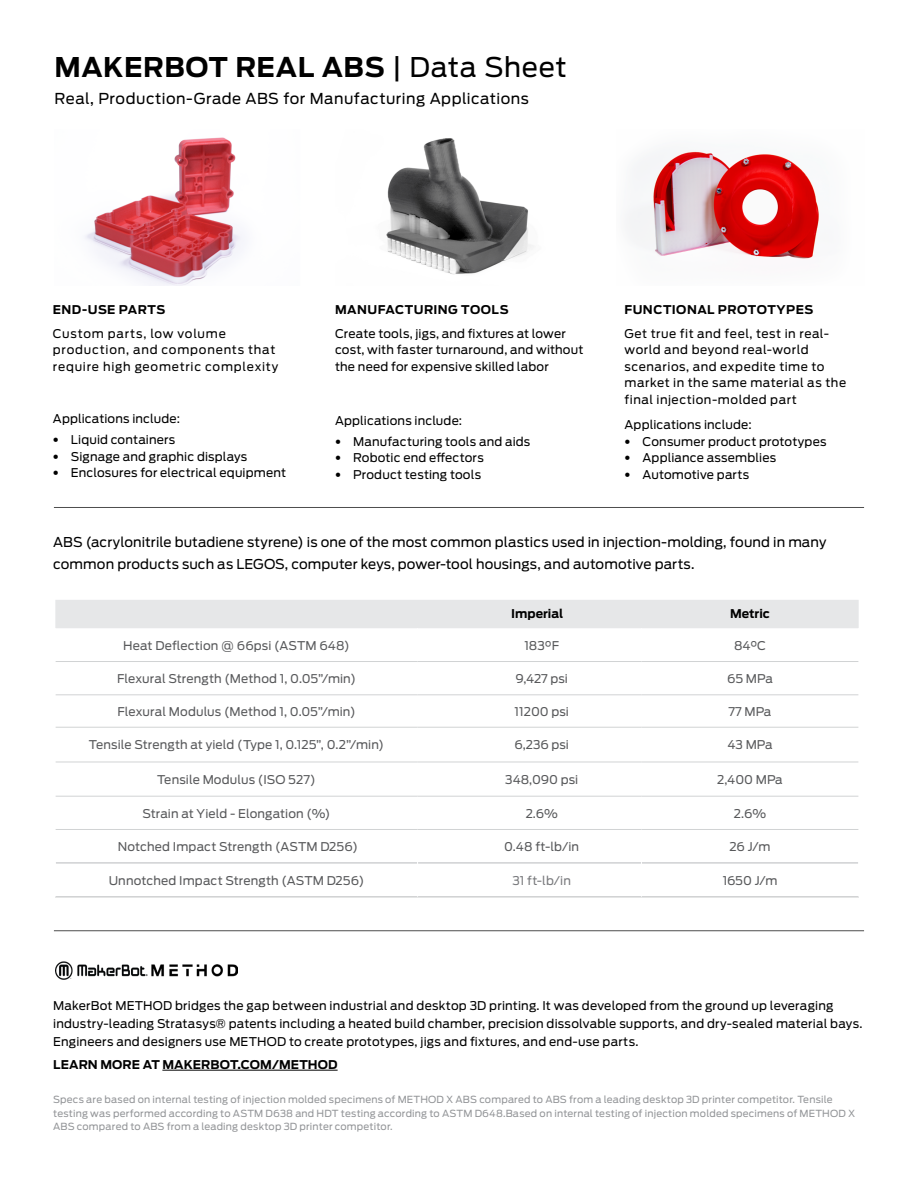
<style>
.page{position:relative;width:918px;height:1188px;background:#fff}
.page>*{position:absolute;margin:0;border:0;box-sizing:border-box;transform-origin:0 0}
.t1{font:700 27px "Antenna";letter-spacing:.02em;color:#000}
.t2{font:15px "Antenna";letter-spacing:.03em;color:#000}
.t3{font:13.5px/22.5px "Antenna";letter-spacing:.01em;color:#000}
.t4{font:12px/16.5px "Antenna";letter-spacing:.015em;color:#000}
.t5{font:12px "Antenna";letter-spacing:.005em;color:#58595b}
.t6{font:12px/16.5px "Antenna";letter-spacing:.04em;color:#000}
.t7{font:12px/16.5px "Antenna";letter-spacing:.06em;color:#000}
.t8{font:700 12px "Antenna";letter-spacing:.025em;color:#000}
.t9{font:700 12px "Antenna";letter-spacing:.005em;color:#000}
.t10{font:12px "Antenna";letter-spacing:.005em;color:#797a7d}
.t11{font:700 12px "Antenna";color:#000}
.t12{font:9.75px/13.5px "Antenna";letter-spacing:.02em;color:#939598}
.s1{font-weight:400}
.s2{font-family:"Avenir Next";font-weight:800}
</style>
<div class="page">
<img style="left:85px;top:137px;width:157px;height:148px">
<img style="left:386px;top:138px;width:148px;height:137px">
<img style="left:627px;top:151px;width:192px;height:108px">
<hr style="left:54px;top:930px;width:810px;height:1px;background:#4d4d4d">
<hr style="left:54px;top:507px;width:810px;height:1px;background:#4d4d4d">
<div style="left:55px;top:600px;width:804px;height:28px;background:#e6e7e8"></div>
<hr style="left:56px;top:863px;width:361px;height:1px;background:#b8babc">
<hr style="left:418px;top:863px;width:223px;height:1px;background:#b8babc">
<hr style="left:642px;top:863px;width:216px;height:1px;background:#b8babc">
<hr style="left:55px;top:897px;width:363px;height:1px;background:#b8babc">
<hr style="left:418px;top:897px;width:223px;height:1px;background:#b8babc">
<hr style="left:641px;top:897px;width:218px;height:1px;background:#b8babc">
<hr style="left:56px;top:661px;width:362px;height:1px;background:#d1d3d4">
<hr style="left:418px;top:661px;width:223px;height:1px;background:#d1d3d4">
<hr style="left:641px;top:661px;width:217px;height:1px;background:#d1d3d4">
<hr style="left:56px;top:695px;width:362px;height:1px;background:#d1d3d4">
<hr style="left:418px;top:695px;width:223px;height:1px;background:#d1d3d4">
<hr style="left:641px;top:695px;width:217px;height:1px;background:#d1d3d4">
<hr style="left:56px;top:727px;width:362px;height:1px;background:#d1d3d4">
<hr style="left:418px;top:727px;width:223px;height:1px;background:#d1d3d4">
<hr style="left:641px;top:727px;width:217px;height:1px;background:#d1d3d4">
<hr style="left:56px;top:762px;width:362px;height:1px;background:#d1d3d4">
<hr style="left:418px;top:762px;width:223px;height:1px;background:#d1d3d4">
<hr style="left:641px;top:762px;width:217px;height:1px;background:#d1d3d4">
<hr style="left:56px;top:796px;width:362px;height:1px;background:#d1d3d4">
<hr style="left:418px;top:796px;width:223px;height:1px;background:#d1d3d4">
<hr style="left:641px;top:796px;width:217px;height:1px;background:#d1d3d4">
<hr style="left:56px;top:829px;width:362px;height:1px;background:#d1d3d4">
<hr style="left:418px;top:829px;width:223px;height:1px;background:#d1d3d4">
<hr style="left:641px;top:829px;width:217px;height:1px;background:#d1d3d4">
<hr style="left:162px;top:1070px;width:176px;height:1px;background:#000">
<img style="left:55px;top:962px;width:183px;height:18px">
<h1 class="t1" style="left:55px;top:52px;width:514px">MAKERBOT REAL ABS <span class="s1">| Data Sheet</span></h1>
<p class="t2" style="left:55px;top:90px;width:476px">Real, Production-Grade ABS for Manufacturing Applications</p>
<p class="t8" style="left:53px;top:303px;width:114px">END-USE PARTS</p>
<p class="t7" style="left:53px;top:325px;width:227px">Custom parts, low volume production, and components that require high geometric complexity</p>
<p class="t4" style="left:53px;top:411px;width:129px">Applications include:</p>
<p class="t4" style="left:53px;top:432px;width:124px"><span class="s2">•</span> Liquid containers</p>
<p class="t4" style="left:53px;top:448px;width:196px"><span class="s2">•</span> Signage and graphic displays</p>
<p class="t4" style="left:53px;top:465px;width:235px"><span class="s2">•</span> Enclosures for electrical equipment</p>
<p class="t8" style="left:335px;top:303px;width:175px">MANUFACTURING TOOLS</p>
<p class="t4" style="left:335px;top:325px;width:250px">Create tools, jigs, and fixtures at lower cost, with faster turnaround, and without the need for expensive skilled labor</p>
<p class="t4" style="left:335px;top:412px;width:129px">Applications include:</p>
<p class="t4" style="left:335px;top:433px;width:197px"><span class="s2">•</span> Manufacturing tools and aids</p>
<p class="t4" style="left:335px;top:450px;width:150px"><span class="s2">•</span> Robotic end effectors</p>
<p class="t4" style="left:335px;top:466px;width:148px"><span class="s2">•</span> Product testing tools</p>
<p class="t8" style="left:625px;top:303px;width:190px">FUNCTIONAL PROTOTYPES</p>
<p class="t6" style="left:625px;top:325px;width:223px">Get true fit and feel, test in real&shy;world and beyond real-world scenarios, and expedite time to market in the same material as the final injection-molded part</p>
<p class="t4" style="left:625px;top:417px;width:129px">Applications include:</p>
<p class="t4" style="left:625px;top:433px;width:204px"><span class="s2">•</span> Consumer product prototypes</p>
<p class="t4" style="left:625px;top:450px;width:153px"><span class="s2">•</span> Appliance assemblies</p>
<p class="t4" style="left:625px;top:466px;width:126px"><span class="s2">•</span> Automotive parts</p>
<p class="t3" style="left:53px;top:531px;width:775px">ABS (acrylonitrile butadiene styrene) is one of the most common plastics used in injection-molding, found in many common products such as LEGOS, computer keys, power-tool housings, and automotive parts.</p>
<p class="t11" style="left:511px;top:607px;width:54px">Imperial</p>
<p class="t8" style="left:730px;top:607px;width:41px">Metric</p>
<p class="t5" style="left:123px;top:638px;width:228px">Heat Deflection @ 66psi (ASTM 648)</p>
<p class="t5" style="left:524px;top:638px;width:36px">183°F</p>
<p class="t5" style="left:734px;top:638px;width:33px">84°C</p>
<p class="t5" style="left:117px;top:671px;width:240px">Flexural Strength (Method 1, 0.05”/min)</p>
<p class="t5" style="left:516px;top:671px;width:54px">9,427 psi</p>
<p class="t5" style="left:727px;top:671px;width:47px">65 MPa</p>
<p class="t5" style="left:117px;top:704px;width:240px">Flexural Modulus (Method 1, 0.05”/min)</p>
<p class="t5" style="left:515px;top:704px;width:56px">11200 psi</p>
<p class="t5" style="left:729px;top:704px;width:44px">77 MPa</p>
<p class="t5" style="left:89px;top:738px;width:297px">Tensile Strength at yield (Type 1, 0.125”, 0.2”/min)</p>
<p class="t5" style="left:515px;top:738px;width:56px">6,236 psi</p>
<p class="t5" style="left:727px;top:738px;width:47px">43 MPa</p>
<p class="t5" style="left:157px;top:772px;width:160px">Tensile Modulus (ISO 527)</p>
<p class="t5" style="left:505px;top:772px;width:74px">348,090 psi</p>
<p class="t5" style="left:717px;top:772px;width:67px">2,400 MPa</p>
<p class="t5" style="left:142px;top:806px;width:190px">Strain at Yield - Elongation (%)</p>
<p class="t5" style="left:526px;top:806px;width:34px">2.6%</p>
<p class="t5" style="left:734px;top:806px;width:34px">2.6%</p>
<p class="t5" style="left:118px;top:839px;width:242px">Notched Impact Strength (ASTM D256)</p>
<p class="t5" style="left:504px;top:839px;width:77px">0.48 ft-lb/in</p>
<p class="t5" style="left:730px;top:839px;width:42px">26 J/m</p>
<p class="t5" style="left:109px;top:873px;width:257px">Unnotched Impact Strength (ASTM D256)</p>
<p class="t10" style="left:512px;top:873px;width:60px">31 ft-lb/in</p>
<p class="t5" style="left:723px;top:873px;width:56px">1650 J/m</p>
<p class="t4" style="left:53px;top:997px;width:811px;line-height:18px">MakerBot METHOD bridges the gap between industrial and desktop 3D printing. It was developed from the ground up leveraging industry-leading Stratasys® patents including a heated build chamber, precision dissolvable supports, and dry-sealed material bays.<br>Engineers and designers use METHOD to create prototypes, jigs and fixtures, and end-use parts.</p>
<p class="t9" style="left:53px;top:1057px;width:286px">LEARN MORE AT MAKERBOT.COM/METHOD</p>
<p class="t12" style="left:53px;top:1093px;width:803px">Specs are based on internal testing of injection molded specimens of METHOD X ABS compared to ABS from a leading desktop 3D printer competitor. Tensile testing was performed according to ASTM D638 and HDT testing according to ASTM D648.Based on internal testing of injection molded specimens of METHOD X<br>ABS compared to ABS from a leading desktop 3D printer competitor.</p>
</div>
